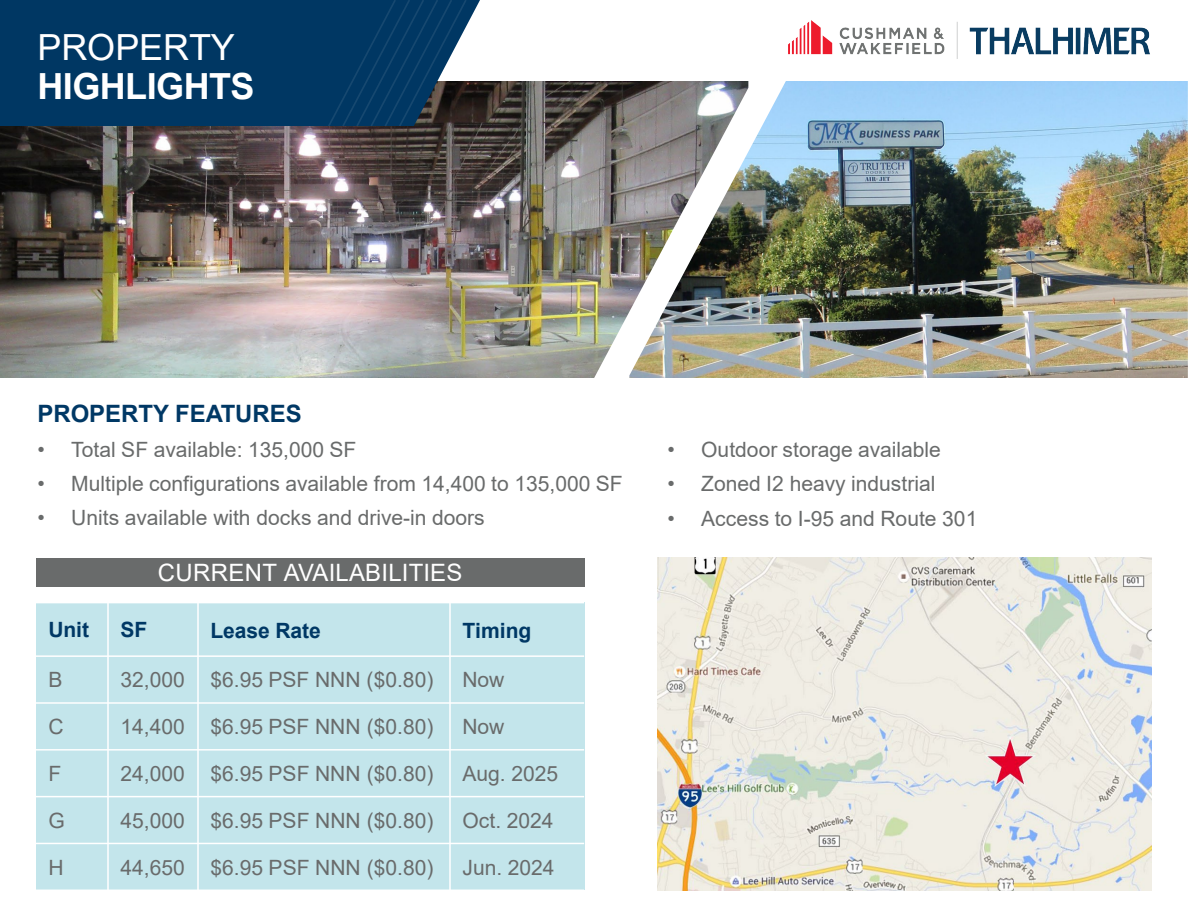
<style>
.page{position:relative;width:1188px;height:918px;background:#fff}
.page>*{position:absolute;margin:0;border:0;box-sizing:border-box;transform-origin:0 0}
.t1{font:700 36px "Arial";letter-spacing:-.015em;color:#fff}
.t2{font:36px "Arial";color:#fff}
.t3{font:24px "Arial";letter-spacing:.01em;color:#fff}
.t4{font:700 24px "Arial";color:#003865}
.t5{font:21px "Arial";color:#696b6b}
.t6{font:700 21px "Arial";color:#003865}
</style>
<div class="page">
<img style="left:748px;top:81px;width:440px;height:297px">
<img style="left:0;top:81px;width:748px;height:297px">
<div style="left:36px;top:558px;width:549px;height:29px;background:#696b6b"></div>
<div style="left:0;top:0;width:480px;height:126px;background:#003763"></div>
<svg style="left:326px;top:0;width:142px;height:128px;background:#134064"></svg>
<img style="left:788px;top:20px;width:362px;height:39px">
<img style="left:657px;top:558px;width:495px;height:333px">
<div style="left:36px;top:603px;width:72px;height:53px;background:#c3e5eb"></div>
<div style="left:108px;top:603px;width:90px;height:53px;background:#c3e5eb"></div>
<div style="left:198px;top:603px;width:252px;height:53px;background:#c3e5eb"></div>
<div style="left:450px;top:603px;width:134px;height:53px;background:#c3e5eb"></div>
<div style="left:36px;top:656px;width:72px;height:47px;background:#c3e5eb"></div>
<div style="left:108px;top:656px;width:90px;height:47px;background:#c3e5eb"></div>
<div style="left:198px;top:656px;width:252px;height:47px;background:#c3e5eb"></div>
<div style="left:450px;top:656px;width:134px;height:47px;background:#c3e5eb"></div>
<div style="left:36px;top:703px;width:72px;height:47px;background:#c3e5eb"></div>
<div style="left:108px;top:703px;width:90px;height:47px;background:#c3e5eb"></div>
<div style="left:198px;top:703px;width:252px;height:47px;background:#c3e5eb"></div>
<div style="left:450px;top:703px;width:134px;height:47px;background:#c3e5eb"></div>
<div style="left:36px;top:750px;width:72px;height:47px;background:#c3e5eb"></div>
<div style="left:108px;top:750px;width:90px;height:47px;background:#c3e5eb"></div>
<div style="left:198px;top:750px;width:252px;height:47px;background:#c3e5eb"></div>
<div style="left:450px;top:750px;width:134px;height:47px;background:#c3e5eb"></div>
<div style="left:36px;top:797px;width:72px;height:46px;background:#c3e5eb"></div>
<div style="left:108px;top:797px;width:90px;height:46px;background:#c3e5eb"></div>
<div style="left:198px;top:797px;width:252px;height:46px;background:#c3e5eb"></div>
<div style="left:450px;top:797px;width:134px;height:46px;background:#c3e5eb"></div>
<div style="left:36px;top:843px;width:72px;height:47px;background:#c3e5eb"></div>
<div style="left:108px;top:843px;width:90px;height:47px;background:#c3e5eb"></div>
<div style="left:198px;top:843px;width:252px;height:47px;background:#c3e5eb"></div>
<div style="left:450px;top:843px;width:134px;height:47px;background:#c3e5eb"></div>
<hr style="left:107px;top:602px;width:2px;height:289px;background:#fff">
<hr style="left:197px;top:602px;width:2px;height:289px;background:#fff">
<hr style="left:449px;top:602px;width:2px;height:289px;background:#fff">
<hr style="left:36px;top:655px;width:548px;height:2px;background:#fff">
<hr style="left:36px;top:702px;width:548px;height:2px;background:#fff">
<hr style="left:36px;top:749px;width:548px;height:2px;background:#fff">
<hr style="left:36px;top:796px;width:548px;height:1px;background:#fff">
<hr style="left:36px;top:843px;width:548px;height:1px;background:#fff">
<h2 class="t2" style="left:37px;top:23px;width:199px">PROPERTY</h2>
<h2 class="t1" style="left:37px;top:61px;width:219px">HIGHLIGHTS</h2>
<p class="t4" style="left:37px;top:397px;width:266px">PROPERTY FEATURES</p>
<p class="t5" style="left:37px;top:435px;width:321px">• Total SF available: 135,000 SF</p>
<p class="t5" style="left:37px;top:469px;width:587px">• Multiple configurations available from 14,400 to 135,000 SF</p>
<p class="t5" style="left:37px;top:503px;width:449px">• Units available with docks and drive-in doors</p>
<p class="t3" style="left:158px;top:556px;width:306px">CURRENT AVAILABILITIES</p>
<p class="t6" style="left:48px;top:615px;width:42px">Unit</p>
<p class="t6" style="left:120px;top:615px;width:28px">SF</p>
<p class="t6" style="left:210px;top:616px;width:112px">Lease Rate</p>
<p class="t6" style="left:462px;top:616px;width:71px">Timing</p>
<p class="t5" style="left:48px;top:665px;width:16px">B</p>
<p class="t5" style="left:120px;top:665px;width:66px">32,000</p>
<p class="t5" style="left:210px;top:665px;width:224px">$6.95 PSF NNN ($0.80)</p>
<p class="t5" style="left:462px;top:665px;width:44px">Now</p>
<p class="t5" style="left:48px;top:712px;width:17px">C</p>
<p class="t5" style="left:120px;top:712px;width:66px">14,400</p>
<p class="t5" style="left:210px;top:712px;width:224px">$6.95 PSF NNN ($0.80)</p>
<p class="t5" style="left:462px;top:712px;width:44px">Now</p>
<p class="t5" style="left:48px;top:759px;width:14px">F</p>
<p class="t5" style="left:120px;top:759px;width:66px">24,000</p>
<p class="t5" style="left:210px;top:759px;width:224px">$6.95 PSF NNN ($0.80)</p>
<p class="t5" style="left:462px;top:759px;width:97px">Aug. 2025</p>
<p class="t5" style="left:48px;top:806px;width:18px">G</p>
<p class="t5" style="left:120px;top:806px;width:66px">45,000</p>
<p class="t5" style="left:210px;top:806px;width:224px">$6.95 PSF NNN ($0.80)</p>
<p class="t5" style="left:462px;top:806px;width:93px">Oct. 2024</p>
<p class="t5" style="left:48px;top:853px;width:17px">H</p>
<p class="t5" style="left:120px;top:853px;width:66px">44,650</p>
<p class="t5" style="left:211px;top:853px;width:224px">$6.95 PSF NNN ($0.80)</p>
<p class="t5" style="left:463px;top:853px;width:94px">Jun. 2024</p>
<p class="t5" style="left:667px;top:435px;width:275px">• Outdoor storage available</p>
<p class="t5" style="left:667px;top:470px;width:270px">• Zoned I2 heavy industrial</p>
<p class="t5" style="left:667px;top:504px;width:311px">• Access to I-95 and Route 301</p>
</div>
